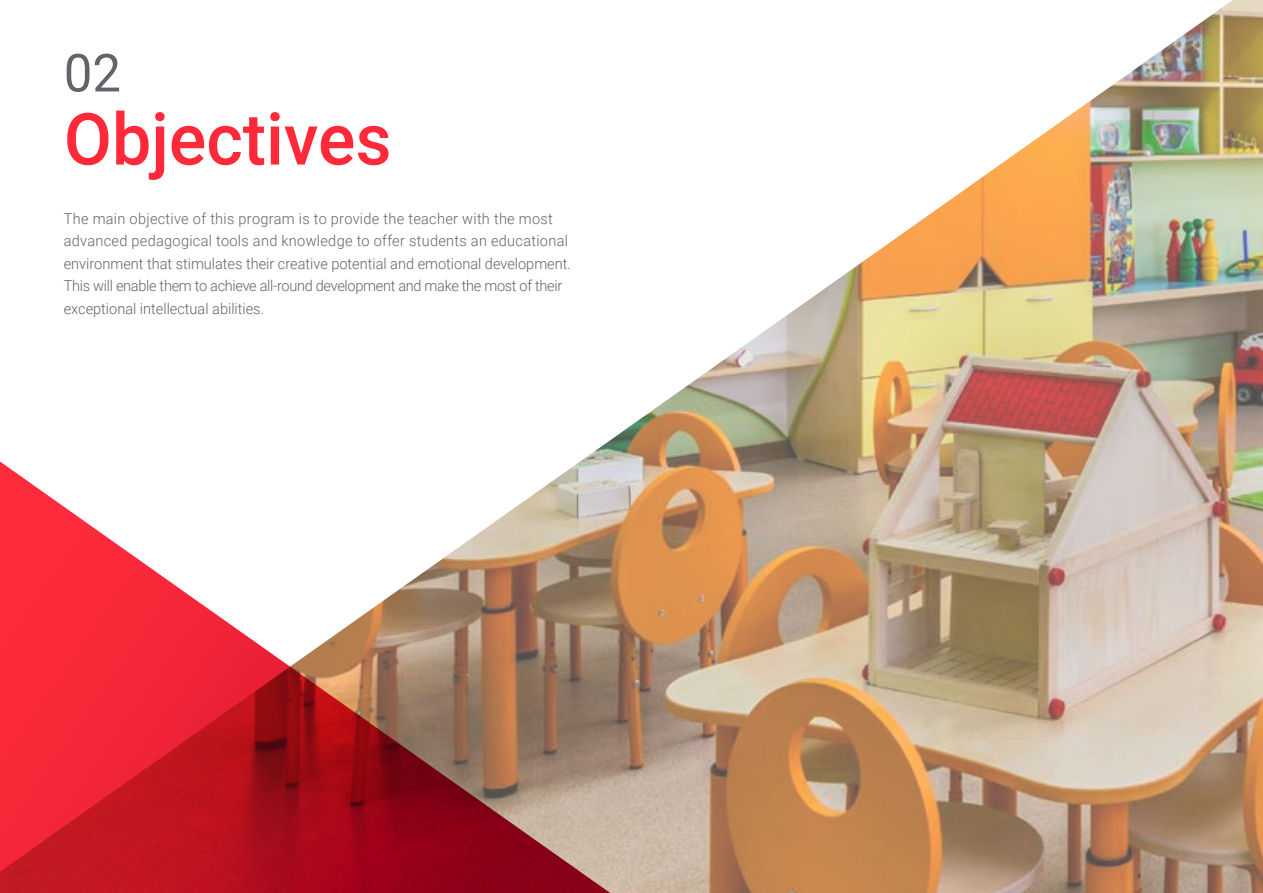
<style>
.page{position:relative;width:1263px;height:893px;background:#fff}
.page>*{position:absolute;margin:0;border:0;box-sizing:border-box;transform-origin:0 0}
.t1{font:500 72px "Roboto";color:#ff293a}
.t2{font:52.5px "Roboto";color:#61646a}
.t3{font:300 15px/22.5px "Roboto";color:#61646a}
</style>
<div class="page">
<img style="left:602px;top:0;width:661px;height:893px">
<svg style="left:0;top:446px;width:640px;height:447px"></svg>
<h2 class="t2" style="left:64px;top:36px;width:59px">02</h2>
<h1 class="t1" style="left:64px;top:89px;width:329px">Objectives</h1>
<p class="t3" style="left:64px;top:207px;width:509px">The main objective of this program is to provide the teacher with the most advanced pedagogical tools and knowledge to offer students an educational environment that stimulates their creative potential and emotional development.<br>This will enable them to achieve all-round development and make the most of their exceptional intellectual abilities.</p>
</div>
